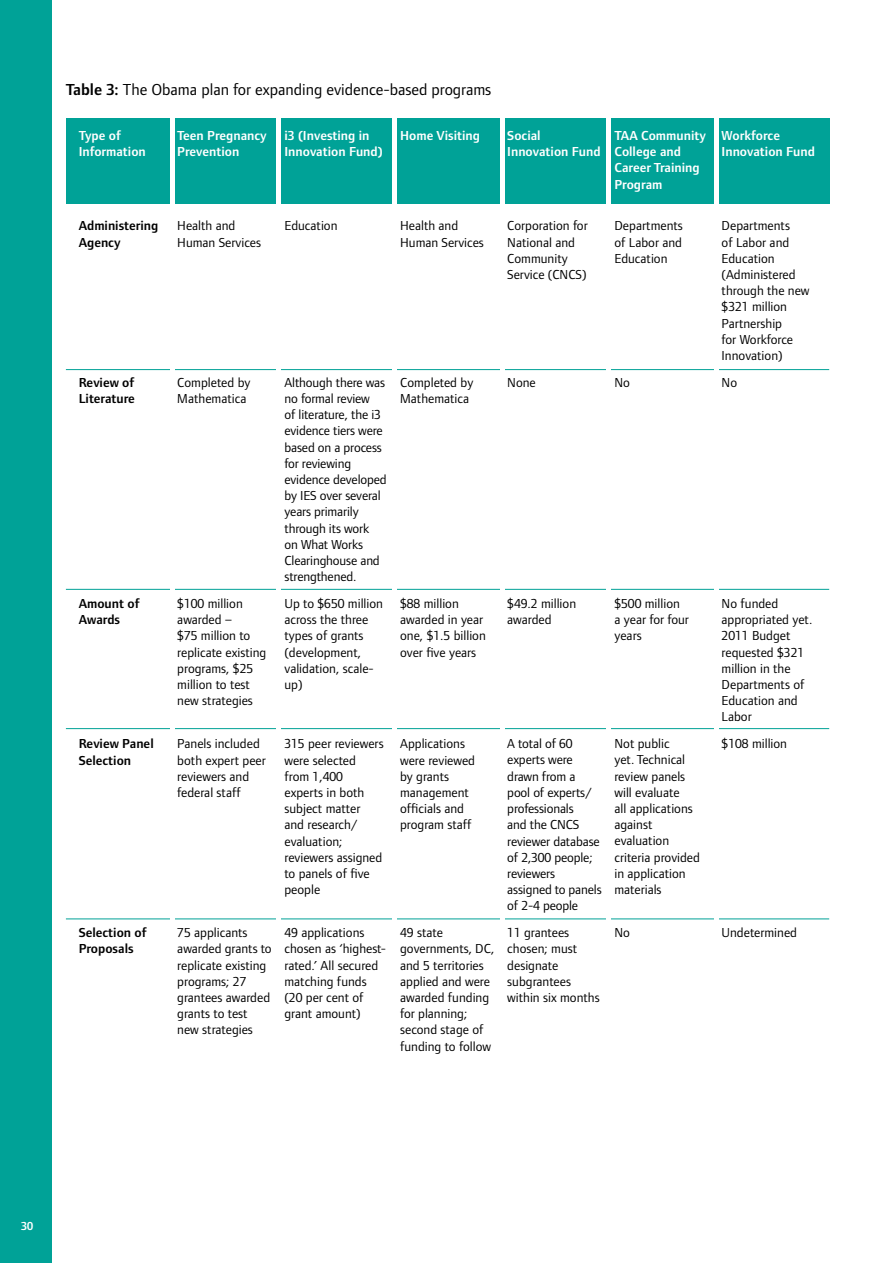
<style>
.page{position:relative;width:893px;height:1263px;background:#fff}
.page>*{position:absolute;margin:0;border:0;box-sizing:border-box;transform-origin:0 0}
.t1{font:16.5px "Foundry Form Sans";color:#000}
.t2{font:13.5px/16.2px "Foundry Form Sans";color:#000}
.t3{font:600 13.5px/16.2px "Foundry Form Sans";color:#fff}
.t4{font:600 13.5px/16.2px "Foundry Form Sans";color:#000}
.t5{font:600 12px "Foundry Form Sans";color:#fff}
.s1{font-weight:600}
</style>
<div class="page">
<div style="left:0;top:0;width:51px;height:1263px;background:#00a297"></div>
<div style="left:66px;top:118px;width:763px;height:85px;background:#00a297"></div>
<hr style="left:66px;top:369px;width:763px;height:1px;background:#00a297">
<hr style="left:66px;top:589px;width:763px;height:1px;background:#00a297">
<hr style="left:66px;top:728px;width:763px;height:1px;background:#00a297">
<hr style="left:66px;top:918px;width:763px;height:1px;background:#00a297">
<hr style="left:170px;top:115px;width:4px;height:1042px;background:#fff">
<div style="left:276px;top:115px;width:5px;height:1042px;background:#fff"></div>
<div style="left:392px;top:115px;width:5px;height:1042px;background:#fff"></div>
<hr style="left:500px;top:115px;width:4px;height:1042px;background:#fff">
<div style="left:606px;top:115px;width:5px;height:1042px;background:#fff"></div>
<hr style="left:714px;top:115px;width:4px;height:1042px;background:#fff">
<p class="t1" style="left:66px;top:80px;width:427px"><span class="s1">Table 3:</span> The Obama plan for expanding evidence-based programs</p>
<p class="t3" style="left:79px;top:127px;width:69px">Type of<br>Information</p>
<p class="t3" style="left:400px;top:127px;width:81px">Home Visiting</p>
<p class="t3" style="left:284px;top:127px;width:100px">i3 (Investing in<br>Innovation Fund)</p>
<p class="t3" style="left:177px;top:127px;width:91px">Teen Pregnancy<br>Prevention</p>
<p class="t4" style="left:79px;top:218px;width:81px">Administering<br>Agency</p>
<p class="t2" style="left:177px;top:218px;width:85px">Health and<br>Human Services</p>
<p class="t2" style="left:284px;top:218px;width:55px">Education</p>
<p class="t2" style="left:400px;top:218px;width:85px">Health and<br>Human Services</p>
<p class="t3" style="left:507px;top:127px;width:95px">Social<br>Innovation Fund</p>
<p class="t2" style="left:507px;top:218px;width:82px">Corporation for<br>National and<br>Community<br>Service (CNCS)</p>
<p class="t3" style="left:614px;top:127px;width:93px">TAA Community<br>College and<br>Career Training<br>Program</p>
<p class="t2" style="left:614px;top:218px;width:70px;text-align:justify">Departments of Labor and Education</p>
<p class="t4" style="left:79px;top:374px;width:58px">Review of<br>Literature</p>
<p class="t4" style="left:79px;top:595px;width:62px">Amount of<br>Awards</p>
<p class="t4" style="left:79px;top:736px;width:77px">Review Panel<br>Selection</p>
<p class="t4" style="left:79px;top:924px;width:70px">Selection of<br>Proposals</p>
<p class="t2" style="left:177px;top:374px;width:75px">Completed by<br>Mathematica</p>
<p class="t2" style="left:177px;top:595px;width:91px">$100 million awarded –<br>$75 million to replicate existing programs, $25 million to test new strategies</p>
<p class="t2" style="left:177px;top:736px;width:90px">Panels included both expert peer reviewers and federal staff</p>
<p class="t2" style="left:177px;top:924px;width:96px">75 applicants awarded grants to replicate existing programs; 27 grantees awarded grants to test new strategies</p>
<p class="t2" style="left:284px;top:374px;width:104px">Although there was no formal review<br>of literature, the i3 evidence tiers were based on a process for reviewing evidence developed by IES over several years primarily through its work<br>on What Works<br>Clearinghouse and strengthened.</p>
<p class="t2" style="left:284px;top:595px;width:100px">Up to $650 million across the three types of grants (development, validation, scale&shy;up)</p>
<p class="t2" style="left:284px;top:736px;width:101px">315 peer reviewers were selected from 1,400 experts in both subject matter<br>and research/ evaluation; reviewers assigned to panels of five people</p>
<p class="t2" style="left:284px;top:924px;width:103px">49 applications chosen as ‘highest&shy;rated.’ All secured matching funds (20 per cent of grant amount)</p>
<p class="t2" style="left:400px;top:374px;width:75px">Completed by<br>Mathematica</p>
<p class="t2" style="left:507px;top:374px;width:30px">None</p>
<p class="t2" style="left:614px;top:374px;width:17px">No</p>
<p class="t2" style="left:400px;top:595px;width:87px">$88 million awarded in year one, $1.5 billion over five years</p>
<p class="t2" style="left:507px;top:595px;width:70px">$49.2 million awarded</p>
<p class="t2" style="left:614px;top:595px;width:76px">$500 million a year for four years</p>
<p class="t2" style="left:400px;top:735px;width:76px">Applications were reviewed by grants management officials and program staff</p>
<p class="t2" style="left:400px;top:924px;width:96px">49 state governments, DC, and 5 territories applied and were awarded funding for planning; second stage of funding to follow</p>
<p class="t2" style="left:507px;top:735px;width:96px">A total of 60 experts were drawn from a pool of experts/ professionals<br>and the CNCS reviewer database of 2,300 people; reviewers assigned to panels of 2-4 people</p>
<p class="t2" style="left:507px;top:924px;width:94px">11 grantees chosen; must designate subgrantees within six months</p>
<p class="t2" style="left:614px;top:735px;width:87px">Not public<br>yet. Technical review panels will evaluate<br>all applications against evaluation criteria provided in application materials</p>
<p class="t2" style="left:614px;top:924px;width:17px">No</p>
<p class="t3" style="left:722px;top:127px;width:95px">Workforce<br>Innovation Fund</p>
<p class="t2" style="left:722px;top:218px;width:89px">Departments<br>of Labor and<br>Education (Administered through the new $321 million<br>Partnership<br>for Workforce<br>Innovation)</p>
<p class="t2" style="left:722px;top:374px;width:17px">No</p>
<p class="t2" style="left:722px;top:595px;width:92px">No funded appropriated yet.<br>2011 Budget requested $321 million in the<br>Departments of<br>Education and<br>Labor</p>
<p class="t2" style="left:722px;top:735px;width:67px">$108 million</p>
<p class="t2" style="left:722px;top:924px;width:77px">Undetermined</p>
<p class="t5" style="left:21px;top:1219px;width:13px">30</p>
</div>
